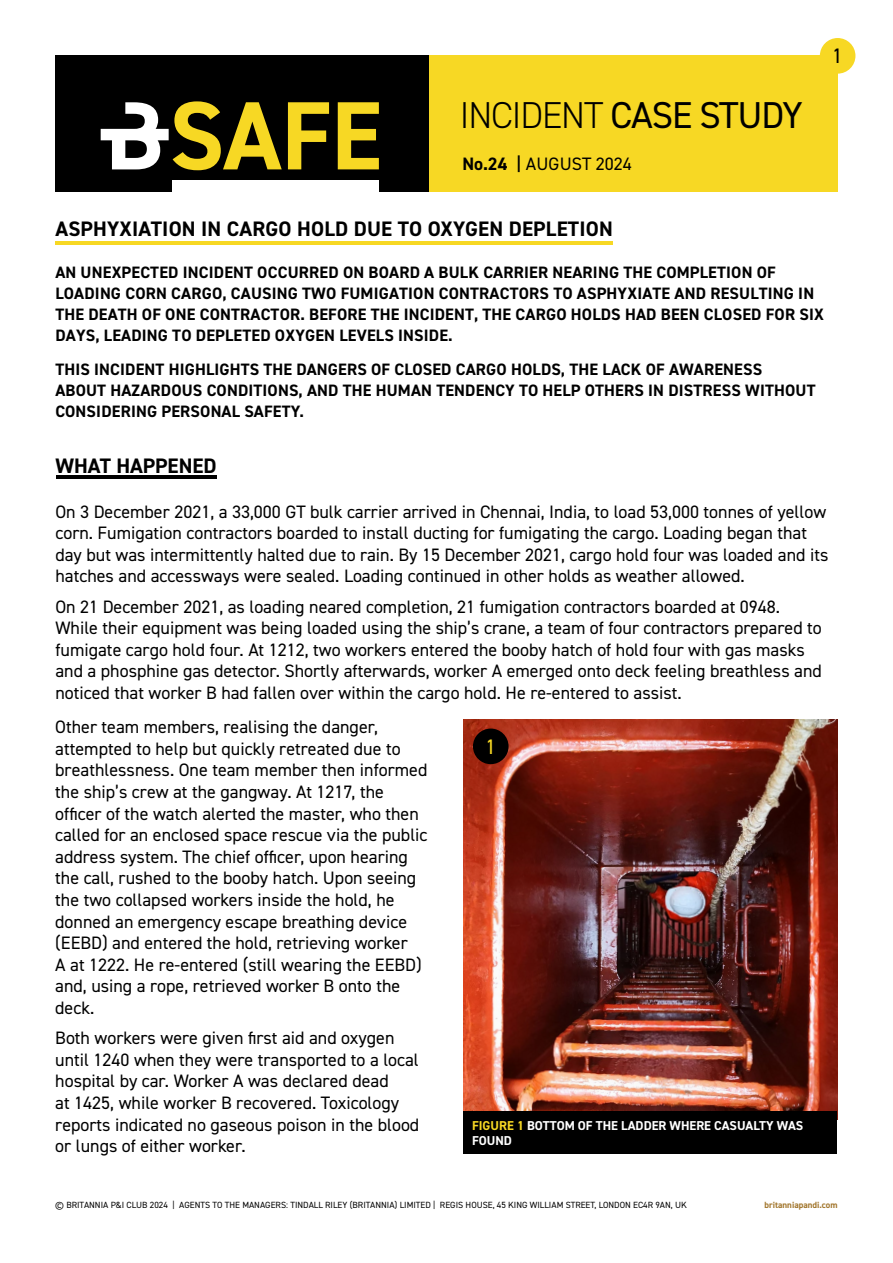
<style>
.page{position:relative;width:893px;height:1263px;background:#fff}
.page>*{position:absolute;margin:0;border:0;box-sizing:border-box;transform-origin:0 0}
.t1{font:37.5px "DIN2014";letter-spacing:-.03em;color:#000}
.t2{font:700 21px "DIN2014";letter-spacing:.01em;color:#000}
.t3{font:21px "DIN2014";color:#000}
.t4{font:21px "DIN2014";color:#f7d823}
.t5{font:18px/21.6px "DIN2014";color:#000}
.t6{font:700 16.5px/21px "DIN2014";letter-spacing:.01em;color:#000}
.t7{font:700 12.9px/15px "DIN2014";color:#fff}
.t8{font:9px "DIN2014";color:#000}
.t9{font:700 9px "DIN2014";color:#a1752b}
.s1{font-weight:300}
.s2{font-weight:700}
.s3{font-weight:600}
.s4{color:#f7d824}
</style>
<div class="page">
<img style="left:463px;top:719px;width:374px;height:392px">
<hr style="left:55px;top:242px;width:558px;height:3px;background:#f7d824">
<div style="left:55px;top:55px;width:374px;height:137px;background:#000"></div>
<div style="left:429px;top:55px;width:409px;height:137px;background:#f7d824"></div>
<svg style="left:101px;top:101px;width:278px;height:69px"></svg>
<div style="left:173px;top:181px;width:206px;height:14px;background:#fff"></div>
<div style="left:820px;top:38px;width:35px;height:36px;background:#f7d824;border-radius:50%"></div>
<div style="left:473px;top:728px;width:36px;height:36px;background:#000;border-radius:50%"></div>
<div style="left:463px;top:1111px;width:374px;height:42px;background:#000"></div>
<hr style="left:56px;top:475px;width:160px;height:3px;background:#000">
<h1 class="t1" style="left:460px;top:92px;width:345px"><span class="s1">INCIDENT</span> CASE STUDY</h1>
<p class="t5" style="left:462px;top:153px;width:171px"><span class="s2">No.24</span> <span class="s3">|</span> AUGUST 2024</p>
<p class="t3" style="left:832px;top:43px;width:12px">1</p>
<p class="t2" style="left:55px;top:214px;width:559px">ASPHYXIATION IN CARGO HOLD DUE TO OXYGEN DEPLETION</p>
<p class="t6" style="left:55px;top:262px;width:770px">AN UNEXPECTED INCIDENT OCCURRED ON BOARD A BULK CARRIER NEARING THE COMPLETION OF LOADING CORN CARGO, CAUSING TWO FUMIGATION CONTRACTORS TO ASPHYXIATE AND RESULTING IN THE DEATH OF ONE CONTRACTOR. BEFORE THE INCIDENT, THE CARGO HOLDS HAD BEEN CLOSED FOR SIX DAYS, LEADING TO DEPLETED OXYGEN LEVELS INSIDE.</p>
<p class="t6" style="left:55px;top:358px;width:762px">THIS INCIDENT HIGHLIGHTS THE DANGERS OF CLOSED CARGO HOLDS, THE LACK OF AWARENESS<br>ABOUT HAZARDOUS CONDITIONS, AND THE HUMAN TENDENCY TO HELP OTHERS IN DISTRESS WITHOUT<br>CONSIDERING PERSONAL SAFETY.</p>
<p class="t2" style="left:55px;top:452px;width:163px">WHAT HAPPENED</p>
<p class="t5" style="left:55px;top:500px;width:774px">On 3 December 2021, a 33,000 GT bulk carrier arrived in Chennai, India, to load 53,000 tonnes of yellow corn. Fumigation contractors boarded to install ducting for fumigating the cargo. Loading began that day but was intermittently halted due to rain. By 15 December 2021, cargo hold four was loaded and its hatches and accessways were sealed. Loading continued in other holds as weather allowed.</p>
<p class="t5" style="left:55px;top:595px;width:768px">On 21 December 2021, as loading neared completion, 21 fumigation contractors boarded at 0948.<br>While their equipment was being loaded using the ship’s crane, a team of four contractors prepared to fumigate cargo hold four. At 1212, two workers entered the booby hatch of hold four with gas masks and a phosphine gas detector. Shortly afterwards, worker A emerged onto deck feeling breathless and noticed that worker B had fallen over within the cargo hold. He re-entered to assist.</p>
<p class="t5" style="left:55px;top:716px;width:374px">Other team members, realising the danger, attempted to help but quickly retreated due to breathlessness. One team member then informed the ship’s crew at the gangway. At 1217, the officer of the watch alerted the master, who then called for an enclosed space rescue via the public address system. The chief officer, upon hearing the call, rushed to the booby hatch. Upon seeing the two collapsed workers inside the hold, he donned an emergency escape breathing device (EEBD) and entered the hold, retrieving worker<br>A at 1222. He re-entered (still wearing the EEBD) and, using a rope, retrieved worker B onto the deck.</p>
<p class="t5" style="left:55px;top:1027px;width:366px">Both workers were given first aid and oxygen until 1240 when they were transported to a local hospital by car. Worker A was declared dead<br>at 1425, while worker B recovered. Toxicology reports indicated no gaseous poison in the blood or lungs of either worker.</p>
<p class="t4" style="left:485px;top:733px;width:12px">1</p>
<p class="t7" style="left:472px;top:1117px;width:333px"><span class="s4">FIGURE 1</span> BOTTOM OF THE LADDER WHERE CASUALTY WAS<br>FOUND</p>
<p class="t8" style="left:55px;top:1199px;width:633px">© BRITANNIA P&amp;I CLUB 2024 | AGENTS TO THE MANAGERS: TINDALL RILEY (BRITANNIA) LIMITED | REGIS HOUSE, 45 KING WILLIAM STREET, LONDON EC4R 9AN, UK</p>
<p class="t9" style="left:765px;top:1199px;width:74px">britanniapandi.com</p>
</div>
